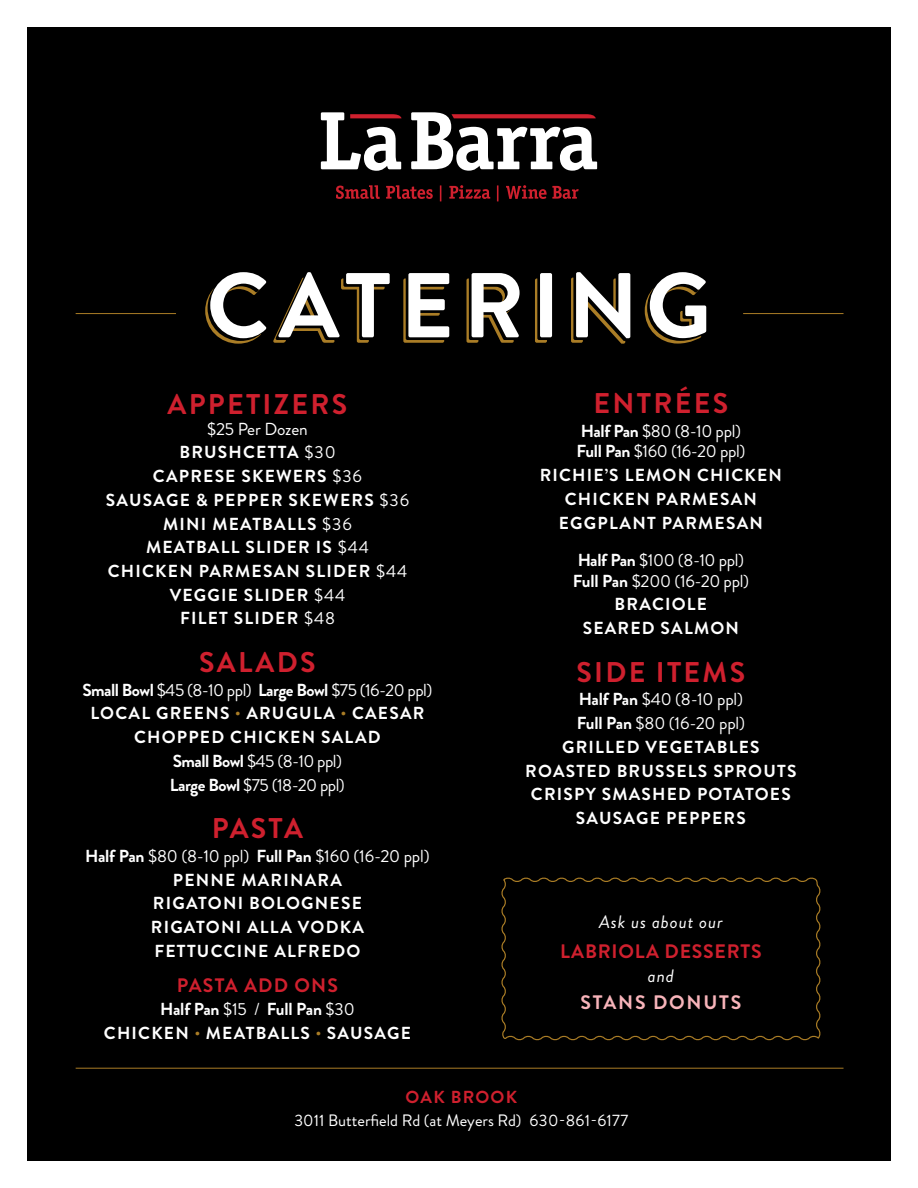
<style>
.page{position:relative;width:918px;height:1188px;background:#fff}
.page>*{position:absolute;margin:0;border:0;box-sizing:border-box;transform-origin:0 0}
.t1{font:700 28.5px "Brandon Grotesque";letter-spacing:.08em;color:#cf202e}
.t2{font:700 19.5px "Brandon Grotesque";letter-spacing:.04em;color:#cf202e}
.t3{font:700 19.5px "Brandon Grotesque";letter-spacing:.06em;color:#cf202e}
.t4{font:700 19.5px "Brandon Grotesque";letter-spacing:.09em;color:#f8b4ba}
.t5{font:italic 18px "Brandon Grotesque";letter-spacing:.05em;color:#fff}
.t6{font:700 17.4px/23.7px "Brandon Grotesque";letter-spacing:.07em;color:#fff;text-align:center}
.t7{font:17.4px/20.5px "Brandon Grotesque";letter-spacing:-.02em;color:#fff}
.t8{font:700 17.4px "Brandon Grotesque";letter-spacing:.07em;color:#cf202e}
.t9{font:16.5px "Brandon Grotesque";color:#fff}
.s1{font-weight:400}
.s2{font-size:14.25px;color:#aa7d26}
.s3{font-weight:700}
</style>
<div class="page">
<div style="left:27px;top:27px;width:864px;height:1134px;background:#000"></div>
<svg style="left:336px;top:185px;width:243px;height:16px"></svg>
<svg style="left:411px;top:112px;width:186px;height:59px"></svg>
<svg style="left:321px;top:112px;width:81px;height:59px"></svg>
<hr style="left:76px;top:1068px;width:768px;height:1px;background:#aa7d26">
<svg style="left:501px;top:877px;width:320px;height:164px"></svg>
<hr style="left:76px;top:313px;width:100px;height:1px;background:#aa7d26">
<svg style="left:205px;top:272px;width:501px;height:72px"></svg>
<hr style="left:743px;top:313px;width:101px;height:1px;background:#aa7d26">
<h1 class="t1" style="left:168px;top:384px;width:181px">APPETIZERS</h1>
<p class="t6" style="left:106px;top:417px;width:305px"><span class="s1">$25 Per Dozen<br></span>BRUSHCETTA <span class="s1">$30<br></span>CAPRESE SKEWERS <span class="s1">$36<br></span>SAUSAGE &amp; PEPPER SKEWERS <span class="s1">$36<br></span>MINI MEATBALLS <span class="s1">$36<br></span>MEATBALL SLIDER IS <span class="s1">$44<br></span>CHICKEN PARMESAN SLIDER <span class="s1">$44<br></span>VEGGIE SLIDER <span class="s1">$44<br></span>FILET SLIDER <span class="s1">$48</span></p>
<h1 class="t1" style="left:199px;top:642px;width:118px">SALADS</h1>
<p class="t6" style="left:82px;top:678px;width:352px">Small Bowl <span class="s1">$45 (8-10 ppl)</span> Large Bowl <span class="s1">$75 (16-20 ppl)<br></span>LOCAL GREENS <span class="s2">•</span> ARUGULA <span class="s2">•</span> CAESAR<br>CHOPPED CHICKEN SALAD<br>Small Bowl <span class="s1">$45 (8-10 ppl)<br></span>Large Bowl <span class="s1">$75 (18-20 ppl)</span></p>
<h1 class="t1" style="left:212px;top:808px;width:93px">PASTA</h1>
<p class="t6" style="left:85px;top:844px;width:346px">Half Pan <span class="s1">$80 (8-10 ppl)</span> Full Pan <span class="s1">$160 (16-20 ppl)<br></span>PENNE MARINARA<br>RIGATONI BOLOGNESE<br>RIGATONI ALLA VODKA<br>FETTUCCINE ALFREDO</p>
<p class="t3" style="left:177px;top:971px;width:163px">PASTA ADD ONS</p>
<p class="t6" style="left:104px;top:998px;width:309px">Half Pan <span class="s1">$15 /</span> Full Pan <span class="s1">$30<br></span>CHICKEN <span class="s2">•</span> MEATBALLS <span class="s2">•</span> SAUSAGE</p>
<h1 class="t1" style="left:594px;top:383px;width:136px">ENTRÉES</h1>
<p class="t7" style="left:576px;top:421px;width:170px"><span class="s3">Half Pan</span> $80 (8-10 ppl)<br><span class="s3">Full Pan</span> $160 (16-20 ppl)</p>
<p class="t6" style="left:540px;top:464px;width:244px">RICHIE’S LEMON CHICKEN<br>CHICKEN PARMESAN<br>EGGPLANT PARMESAN</p>
<p class="t7" style="left:573px;top:550px;width:178px"><span class="s3">Half Pan</span> $100 (8-10 ppl)<br><span class="s3">Full Pan</span> $200 (16-20 ppl)</p>
<p class="t6" style="left:583px;top:593px;width:158px">BRACIOLE<br>SEARED SALMON</p>
<h1 class="t1" style="left:577px;top:652px;width:170px">SIDE ITEMS</h1>
<p class="t6" style="left:525px;top:688px;width:273px">Half Pan <span class="s1">$40 (8-10 ppl)<br></span>Full Pan <span class="s1">$80 (16-20 ppl)<br></span>GRILLED VEGETABLES<br>ROASTED BRUSSELS SPROUTS<br>CRISPY SMASHED POTATOES<br>SAUSAGE PEPPERS</p>
<p class="t5" style="left:599px;top:909px;width:125px">Ask us about our</p>
<p class="t2" style="left:560px;top:937px;width:203px">LABRIOLA DESSERTS</p>
<p class="t5" style="left:648px;top:963px;width:28px">and</p>
<p class="t4" style="left:580px;top:988px;width:162px">STANS DONUTS</p>
<p class="t8" style="left:406px;top:1085px;width:113px">OAK BROOK</p>
<p class="t9" style="left:295px;top:1109px;width:335px">3011 Butterfield Rd (at Meyers Rd) 630-861-6177</p>
</div>
